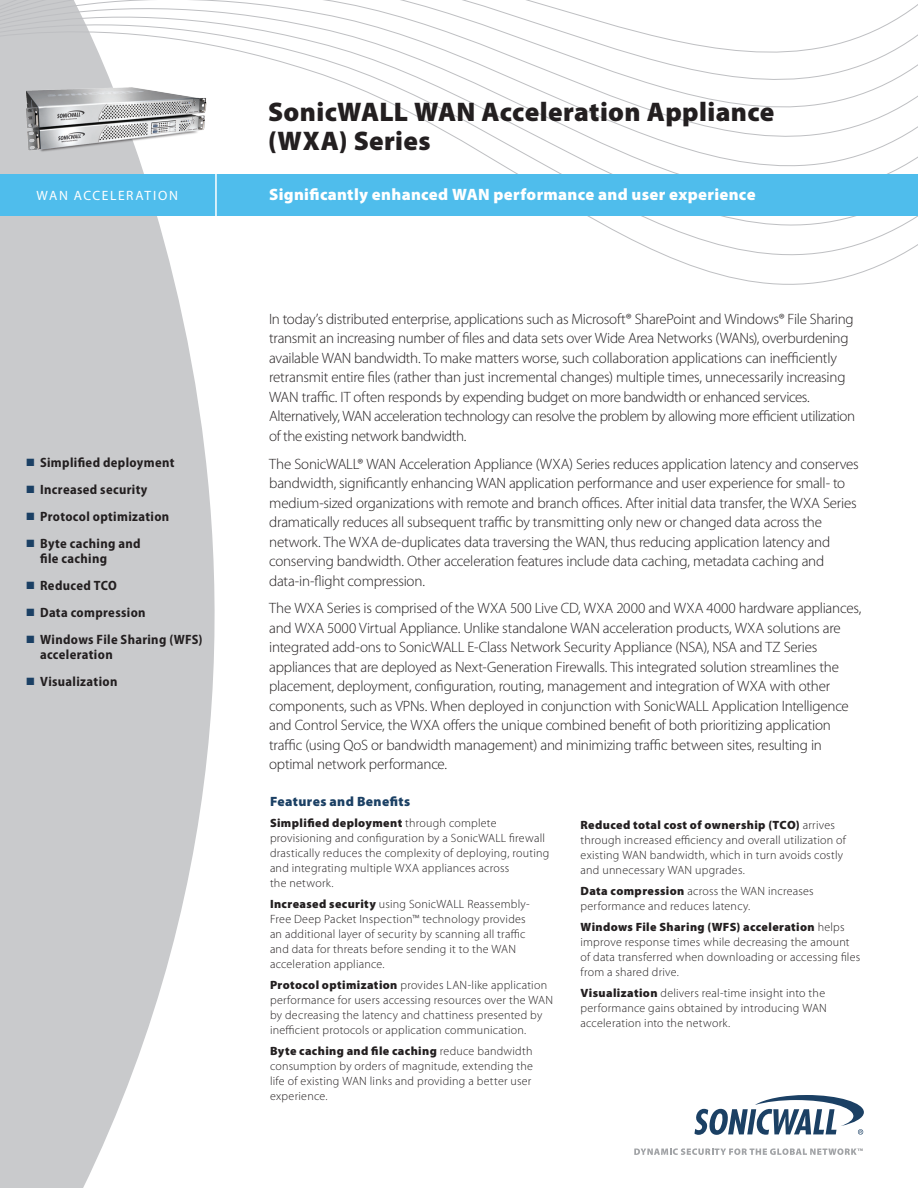
<style>
.page{position:relative;width:918px;height:1188px;background:#fff}
.page>*{position:absolute;margin:0;border:0;box-sizing:border-box;transform-origin:0 0}
.Body_paragraphs{font:900 27px "Myriad Pro";letter-spacing:.015em;color:#231f20}
.t1{font:900 16.5px "Myriad Pro";letter-spacing:.02em;color:#fff}
.Body_paragraphs-2{font:300 15px/19.5px "Myriad Pro";letter-spacing:-.015em;color:#231f20}
.side_bullet_paragrap{font:700 semi-condensed 13.5px/15px "Myriad Pro";letter-spacing:.025em;color:#231f20}
.subhead_-_1st_level{font:900 13.5px "Myriad Pro";letter-spacing:.03em;color:#1b4064}
.t2{font:13.5px "Myriad Pro";letter-spacing:.115em;color:#fff}
.bullet_text_-_pg_2{font:300 12px/15px "Myriad Pro";letter-spacing:.02em;color:#231f20}
.s1{color:#1b4064}
.s2{font-weight:900}
</style>
<div class="page">
<svg style="left:0;top:290px;width:215px;height:898px;background:#d1d1d3"></svg>
<svg style="left:0;top:0;width:918px;height:290px"></svg>
<div style="left:216px;top:175px;width:702px;height:41px;background:#4fbdec"></div>
<div style="left:0;top:175px;width:216px;height:41px;background:#4fbdec"></div>
<hr style="left:215px;top:174px;width:2px;height:43px;background:#fff">
<svg style="left:694px;top:1095px;width:170px;height:40px"></svg>
<svg style="left:634px;top:1148px;width:229px;height:7px"></svg>
<img style="left:20px;top:73px;width:190px;height:93px">
<p class="Body_paragraphs" style="left:268px;top:97px;width:508px">SonicWALL WAN Acceleration Appliance</p>
<p class="Body_paragraphs" style="left:268px;top:125px;width:164px">(WXA) Series</p>
<p class="t2" style="left:37px;top:188px;width:143px">WAN ACCELERATION</p>
<p class="t1" style="left:269px;top:185px;width:488px">Significantly enhanced WAN performance and user experience</p>
<p class="side_bullet_paragrap" style="left:27px;top:455px;width:149px"><span class="s1">■</span> Simplified deployment</p>
<p class="side_bullet_paragrap" style="left:27px;top:482px;width:122px"><span class="s1">■</span> Increased security</p>
<p class="side_bullet_paragrap" style="left:27px;top:509px;width:144px"><span class="s1">■</span> Protocol optimization</p>
<p class="side_bullet_paragrap" style="left:40px;top:536px;width:102px;text-indent:-14px"><span class="s1">■</span> Byte caching and file caching</p>
<p class="side_bullet_paragrap" style="left:27px;top:578px;width:92px"><span class="s1">■</span> Reduced TCO</p>
<p class="side_bullet_paragrap" style="left:27px;top:605px;width:120px"><span class="s1">■</span> Data compression</p>
<p class="side_bullet_paragrap" style="left:40px;top:632px;width:164px;text-indent:-14px"><span class="s1">■</span> Windows File Sharing (WFS) acceleration</p>
<p class="side_bullet_paragrap" style="left:27px;top:674px;width:92px"><span class="s1">■</span> Visualization</p>
<p class="Body_paragraphs-2" style="left:269px;top:309px;width:588px">In today’s distributed enterprise, applications such as Microsoft® SharePoint and Windows® File Sharing transmit an increasing number of files and data sets over Wide Area Networks (WANs), overburdening available WAN bandwidth. To make matters worse, such collaboration applications can inefficiently retransmit entire files (rather than just incremental changes) multiple times, unnecessarily increasing WAN traffic. IT often responds by expending budget on more bandwidth or enhanced services.<br>Alternatively, WAN acceleration technology can resolve the problem by allowing more efficient utilization of the existing network bandwidth.</p>
<p class="Body_paragraphs-2" style="left:269px;top:454px;width:591px">The SonicWALL® WAN Acceleration Appliance (WXA) Series reduces application latency and conserves bandwidth, significantly enhancing WAN application performance and user experience for small- to medium-sized organizations with remote and branch offices. After initial data transfer, the WXA Series dramatically reduces all subsequent traffic by transmitting only new or changed data across the network. The WXA de-duplicates data traversing the WAN, thus reducing application latency and conserving bandwidth. Other acceleration features include data caching, metadata caching and data-in-flight compression.</p>
<p class="Body_paragraphs-2" style="left:269px;top:599px;width:594px">The WXA Series is comprised of the WXA 500 Live CD, WXA 2000 and WXA 4000 hardware appliances, and WXA 5000 Virtual Appliance. Unlike standalone WAN acceleration products, WXA solutions are integrated add-ons to SonicWALL E-Class Network Security Appliance (NSA), NSA and TZ Series appliances that are deployed as Next-Generation Firewalls. This integrated solution streamlines the placement, deployment, configuration, routing, management and integration of WXA with other components, such as VPNs. When deployed in conjunction with SonicWALL Application Intelligence and Control Service, the WXA offers the unique combined benefit of both prioritizing application traffic (using QoS or bandwidth management) and minimizing traffic between sites, resulting in optimal network performance.</p>
<p class="subhead_-_1st_level" style="left:270px;top:794px;width:142px">Features and Benefits</p>
<p class="bullet_text_-_pg_2" style="left:270px;top:816px;width:281px"><span class="s2">Simplified deployment</span> through complete provisioning and configuration by a SonicWALL firewall drastically reduces the complexity of deploying, routing and integrating multiple WXA appliances across<br>the network.</p>
<p class="bullet_text_-_pg_2" style="left:270px;top:897px;width:261px"><span class="s2">Increased security</span> using SonicWALL Reassembly-Free Deep Packet Inspection™ technology provides an additional layer of security by scanning all traffic and data for threats before sending it to the WAN acceleration appliance.</p>
<p class="bullet_text_-_pg_2" style="left:270px;top:978px;width:285px"><span class="s2">Protocol optimization</span> provides LAN-like application performance for users accessing resources over the WAN by decreasing the latency and chattiness presented by inefficient protocols or application communication.</p>
<p class="bullet_text_-_pg_2" style="left:270px;top:1044px;width:265px"><span class="s2">Byte caching and file caching</span> reduce bandwidth consumption by orders of magnitude, extending the life of existing WAN links and providing a better user experience.</p>
<p class="bullet_text_-_pg_2" style="left:580px;top:818px;width:267px"><span class="s2">Reduced total cost of ownership (TCO)</span> arrives through increased efficiency and overall utilization of existing WAN bandwidth, which in turn avoids costly and unnecessary WAN upgrades.</p>
<p class="bullet_text_-_pg_2" style="left:580px;top:884px;width:235px"><span class="s2">Data compression</span> across the WAN increases performance and reduces latency.</p>
<p class="bullet_text_-_pg_2" style="left:580px;top:920px;width:281px"><span class="s2">Windows File Sharing (WFS) acceleration</span> helps improve response times while decreasing the amount of data transferred when downloading or accessing files from a shared drive.</p>
<p class="bullet_text_-_pg_2" style="left:580px;top:986px;width:248px"><span class="s2">Visualization</span> delivers real-time insight into the performance gains obtained by introducing WAN acceleration into the network.</p>
</div>
